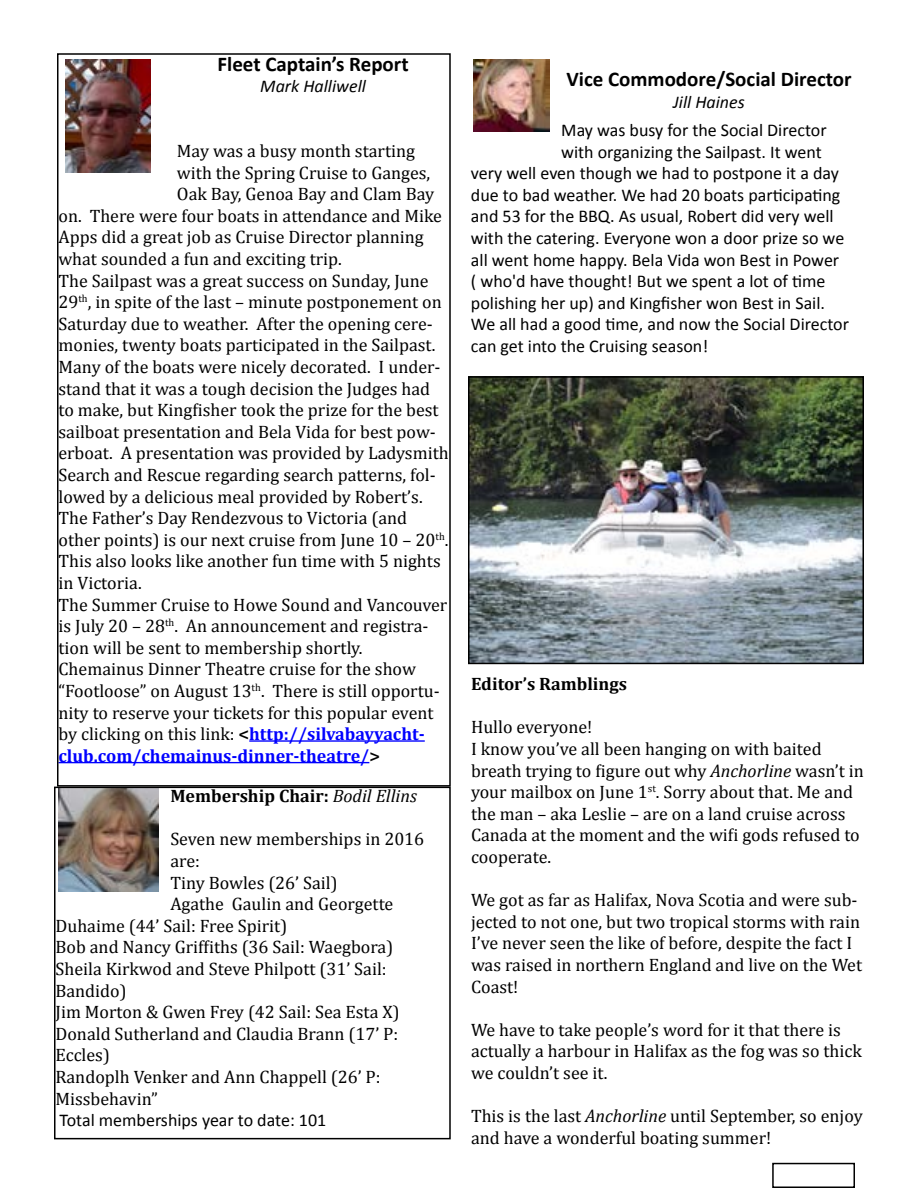
<style>
.page{position:relative;width:918px;height:1188px;background:#fff}
.page>*{position:absolute;margin:0;border:0;box-sizing:border-box;transform-origin:0 0}
.t1{font:700 21px "Calibri";color:#000}
.t2{font:18px/21.6px "Cambria";color:#000}
.t3{font:18px "Calibri";color:#000}
.t4{font:700 18px "Cambria";color:#000}
.t5{font:700 18px "Cambria";color:#00f}
.t6{font:italic 18px "Calibri";color:#000}
.s1{font-weight:700}
.s2{font-weight:700;color:#00f}
.s3{color:#000}
.s4{font-weight:400;font-style:italic}
.s5{font-style:italic}
</style>
<div class="page">
<img style="left:65px;top:60px;width:86px;height:112px">
<hr style="left:249px;top:740px;width:176px;height:2px;background:#00f">
<hr style="left:58px;top:762px;width:311px;height:1px;background:#00f">
<div style="left:57px;top:53px;width:394px;height:734px;border:2px solid #000"></div>
<img style="left:473px;top:59px;width:76px;height:72px">
<img style="left:58px;top:790px;width:100px;height:101px">
<div style="left:54px;top:787px;width:397px;height:352px;border:2px solid #000"></div>
<img style="left:471px;top:379px;width:390px;height:282px">
<div style="left:468px;top:376px;width:396px;height:288px;border:2px solid #000"></div>
<div style="left:772px;top:1163px;width:83px;height:25px;border:2px solid #000"></div>
<p class="t1" style="left:218px;top:50px;width:193px">Fleet Captain’s Report</p>
<p class="t6" style="left:260px;top:74px;width:107px">Mark Halliwell</p>
<p class="t2" style="left:177px;top:140px;width:240px">May was a busy month starting</p>
<p class="t2" style="left:177px;top:161px;width:255px">with the Spring Cruise to Ganges,</p>
<p class="t2" style="left:177px;top:183px;width:259px">Oak Bay, Genoa Bay and Clam Bay</p>
<p class="t2" style="left:59px;top:205px;width:385px">on. There were four boats in attendance and Mike</p>
<p class="t2" style="left:59px;top:226px;width:367px">Apps did a great job as Cruise Director planning</p>
<p class="t2" style="left:59px;top:248px;width:285px">what sounded a fun and exciting trip.</p>
<p class="t2" style="left:59px;top:269px;width:372px">The Sailpast was a great success on Sunday, June</p>
<p class="t2" style="left:59px;top:291px;width:385px">29<sup>th</sup>, in spite of the last – minute postponement on</p>
<p class="t2" style="left:59px;top:313px;width:376px">Saturday due to weather. After the opening cere-</p>
<p class="t2" style="left:59px;top:334px;width:379px">monies, twenty boats participated in the Sailpast.</p>
<p class="t2" style="left:59px;top:356px;width:384px">Many of the boats were nicely decorated. I under-</p>
<p class="t2" style="left:59px;top:377px;width:373px">stand that it was a tough decision the Judges had</p>
<p class="t2" style="left:59px;top:399px;width:382px">to make, but Kingfisher took the prize for the best</p>
<p class="t2" style="left:59px;top:421px;width:379px">sailboat presentation and Bela Vida for best pow-</p>
<p class="t2" style="left:59px;top:442px;width:392px">erboat. A presentation was provided by Ladysmith</p>
<p class="t2" style="left:59px;top:464px;width:379px">Search and Rescue regarding search patterns, fol-</p>
<p class="t2" style="left:59px;top:485px;width:366px">lowed by a delicious meal provided by Robert’s.</p>
<p class="t2" style="left:59px;top:507px;width:350px">The Father’s Day Rendezvous to Victoria (and</p>
<p class="t2" style="left:59px;top:529px;width:392px">other points) is our next cruise from June 10 – 20<sup>th</sup>.</p>
<p class="t2" style="left:59px;top:550px;width:384px">This also looks like another fun time with 5 nights</p>
<p class="t2" style="left:59px;top:572px;width:85px">in Victoria.</p>
<p class="t2" style="left:59px;top:593px;width:390px">The Summer Cruise to Howe Sound and Vancouver</p>
<p class="t2" style="left:59px;top:615px;width:372px">is July 20 – 28<sup>th</sup>. An announcement and registra-</p>
<p class="t2" style="left:59px;top:637px;width:305px">tion will be sent to membership shortly.</p>
<p class="t2" style="left:59px;top:658px;width:359px">Chemainus Dinner Theatre cruise for the show</p>
<p class="t2" style="left:59px;top:680px;width:383px">“Footloose” on August 13<sup>th</sup>. There is still opportu-</p>
<p class="t2" style="left:59px;top:701px;width:377px">nity to reserve your tickets for this popular event</p>
<p class="t2" style="left:59px;top:723px;width:368px">by clicking on this link: <span class="s1">&lt;</span><span class="s2">http://silvabayyacht-</span></p>
<p class="t5" style="left:59px;top:743px;width:323px">club.com/chemainus-dinner-theatre/<span class="s3">&gt;</span></p>
<p class="t4" style="left:170px;top:783px;width:248px">Membership Chair: <span class="s4">Bodil Ellins</span></p>
<p class="t2" style="left:170px;top:828px;width:255px">Seven new memberships in 2016</p>
<p class="t2" style="left:170px;top:850px;width:31px">are:</p>
<p class="t2" style="left:170px;top:871px;width:169px">Tiny Bowles (26’ Sail)</p>
<p class="t2" style="left:170px;top:893px;width:225px">Agathe Gaulin and Georgette</p>
<p class="t2" style="left:56px;top:915px;width:233px">Duhaime (44’ Sail: Free Spirit)</p>
<p class="t2" style="left:56px;top:936px;width:339px">Bob and Nancy Griffiths (36 Sail: Waegbora)</p>
<p class="t2" style="left:56px;top:958px;width:333px">Sheila Kirkwod and Steve Philpott (31’ Sail:</p>
<p class="t2" style="left:56px;top:979px;width:73px">Bandido)</p>
<p class="t2" style="left:56px;top:1001px;width:346px">Jim Morton &amp; Gwen Frey (42 Sail: Sea Esta X)</p>
<p class="t2" style="left:56px;top:1023px;width:344px">Donald Sutherland and Claudia Brann (17’ P:</p>
<p class="t2" style="left:56px;top:1044px;width:56px">Eccles)</p>
<p class="t2" style="left:56px;top:1066px;width:327px">Randoplh Venker and Ann Chappell (26’ P:</p>
<p class="t2" style="left:56px;top:1087px;width:104px">Missbehavin”</p>
<p class="t3" style="left:60px;top:1109px;width:268px">Total memberships year to date: 101</p>
<p class="t1" style="left:566px;top:66px;width:287px">Vice Commodore/Social Director</p>
<p class="t6" style="left:673px;top:89px;width:73px">Jill Haines</p>
<p class="t3" style="left:561px;top:119px;width:267px">May was busy for the Social Director</p>
<p class="t3" style="left:561px;top:140px;width:262px">with organizing the Sailpast. It went</p>
<p class="t3" style="left:471px;top:162px;width:370px">very well even though we had to postpone it a day</p>
<p class="t3" style="left:471px;top:183px;width:371px">due to bad weather. We had 20 boats participating</p>
<p class="t3" style="left:471px;top:205px;width:364px">and 53 for the BBQ. As usual, Robert did very well</p>
<p class="t3" style="left:471px;top:227px;width:375px">with the catering. Everyone won a door prize so we</p>
<p class="t3" style="left:471px;top:248px;width:370px">all went home happy. Bela Vida won Best in Power</p>
<p class="t3" style="left:471px;top:270px;width:356px">( who'd have thought! But we spent a lot of time</p>
<p class="t3" style="left:471px;top:291px;width:356px">polishing her up) and Kingfisher won Best in Sail.</p>
<p class="t3" style="left:471px;top:313px;width:380px">We all had a good time, and now the Social Director</p>
<p class="t3" style="left:471px;top:335px;width:239px">can get into the Cruising season!</p>
<p class="t4" style="left:471px;top:671px;width:158px">Editor’s Ramblings</p>
<p class="t2" style="left:471px;top:716px;width:395px">Hullo everyone!<br>I know you’ve all been hanging on with baited breath trying to figure out why <span class="s5">Anchorline</span> wasn’t in your mailbox on June 1<sup>st</sup>. Sorry about that. Me and the man – aka Leslie – are on a land cruise across Canada at the moment and the wifi gods refused to cooperate.</p>
<p class="t2" style="left:471px;top:889px;width:393px">We got as far as Halifax, Nova Scotia and were sub&shy;jected to not one, but two tropical storms with rain I’ve never seen the like of before, despite the fact I was raised in northern England and live on the Wet Coast!</p>
<p class="t2" style="left:471px;top:1019px;width:392px">We have to take people’s word for it that there is actually a harbour in Halifax as the fog was so thick we couldn’t see it.</p>
<p class="t2" style="left:471px;top:1105px;width:393px">This is the last <span class="s5">Anchorline</span> until September, so enjoy and have a wonderful boating summer!</p>
</div>
